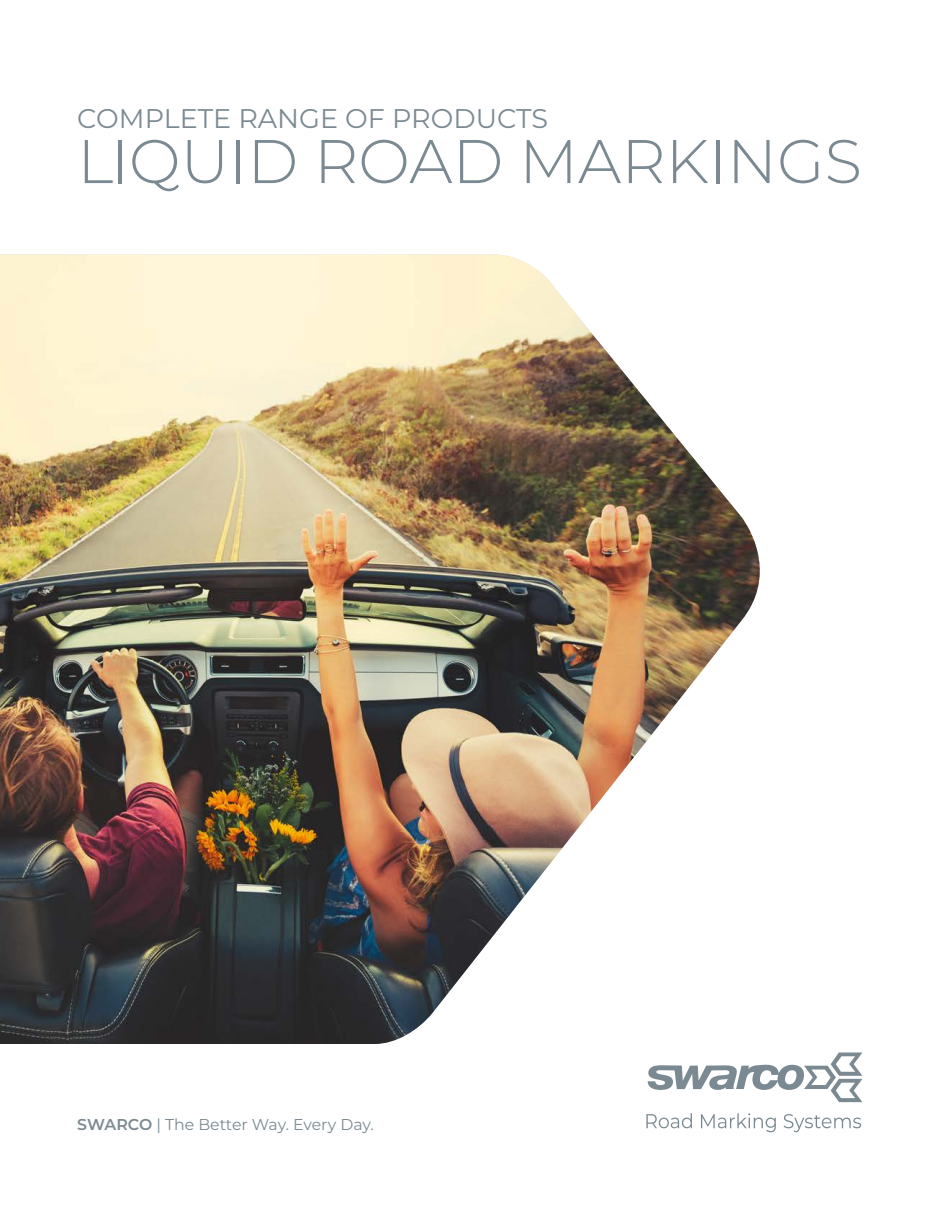
<style>
.page{position:relative;width:945px;height:1215px;background:#fff}
.page>*{position:absolute;margin:0;border:0;box-sizing:border-box;transform-origin:0 0}
.t1{font:300 61.5px "Montserrat";color:#7b8a92}
.t2{font:27px "Montserrat";color:#7b8a92}
.t3{font:15.75px "Montserrat";color:#7b8a92}
.s1{font-weight:600}
</style>
<div class="page">
<svg style="left:646px;top:1113px;width:215px;height:19px"></svg>
<svg style="left:648px;top:1052px;width:214px;height:50px"></svg>
<img style="left:0;top:255px;width:760px;height:789px">
<p class="t2" style="left:77px;top:99px;width:472px">COMPLETE RANGE OF PRODUCTS</p>
<p class="t1" style="left:77px;top:119px;width:786px">LIQUID ROAD MARKINGS</p>
<p class="t3" style="left:77px;top:1114px;width:298px"><span class="s1">SWARCO</span> | The Better Way. Every Day.</p>
</div>
